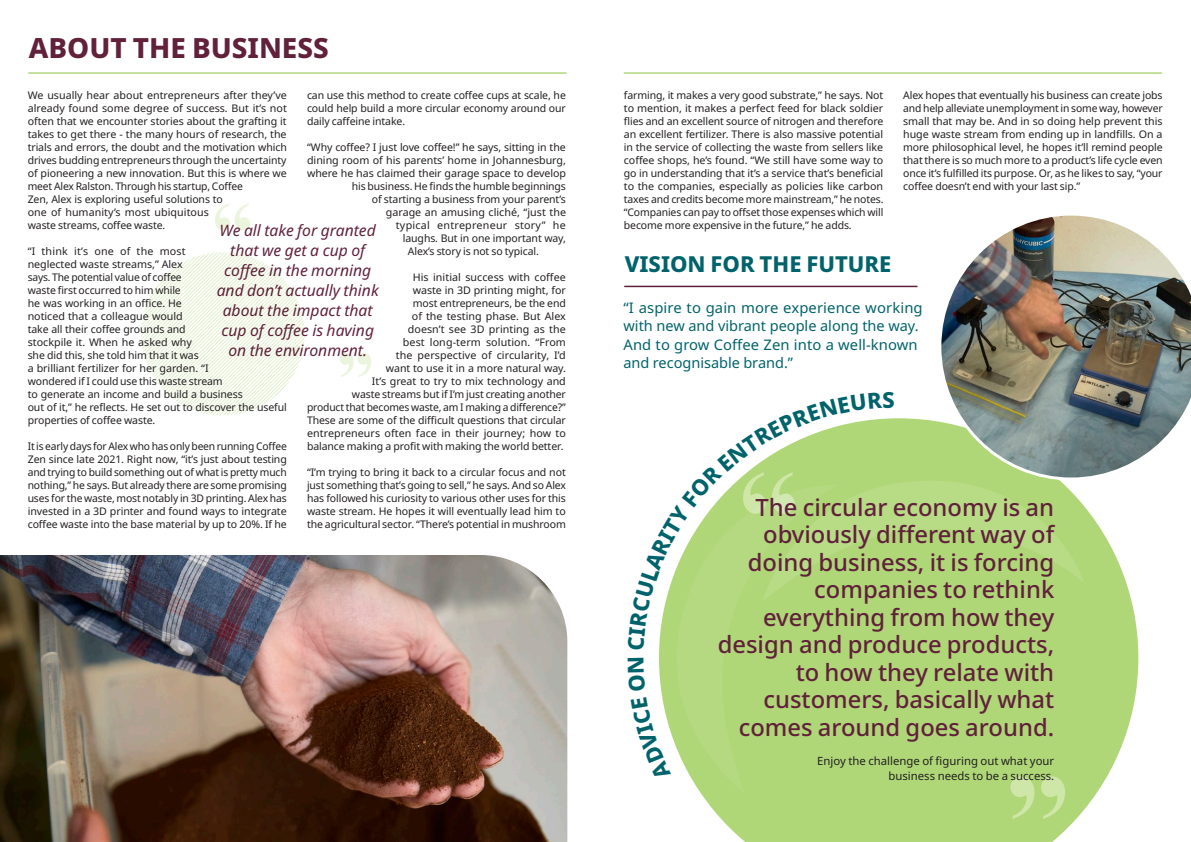
<style>
.page{position:relative;width:1191px;height:842px;background:#fff}
.page>*{position:absolute;margin:0;border:0;box-sizing:border-box;transform-origin:0 0}
.Multi_-_Body_Copy{font:800 27.8px "Noto Sans";color:#61213b}
.Multi_-_Body_Copy-2{font:500 23.8px/27.4px "Noto Sans";color:#61213b;text-align:right}
.Multi_-_Body_Copy-3{font:800 22px "Noto Sans";color:#00636b}
.Multi_-_Body_Copy-4{font:italic 15.7px/20.1px "Noto Sans";color:#61213b;text-align:center}
.Multi_-_Body_Copy-5{font:14.5px/18.2px "Noto Sans";color:#00636b}
.Multi_-_Body_Copy-6{font:11.3px/14.9px "Noto Sans";color:#231f20;text-align:right}
.Multi_-_Body_Copy-7{font:10.5px/13px "Noto Sans";letter-spacing:-.01em;color:#231f20;text-align:justify}
.Multi_-_Body_Copy-8{font:10.5px "Noto Sans";letter-spacing:.025em;color:#231f20}
</style>
<div class="page">
<svg style="left:340px;top:353px;width:31px;height:24px"></svg>
<img style="left:0;top:555px;width:567px;height:287px">
<svg style="left:215px;top:203px;width:35px;height:28px"></svg>
<svg style="left:701px;top:418px;width:437px;height:424px;background:#b8db88"></svg>
<div style="left:659px;top:649px;width:178px;height:144px;background:#afd778"></div>
<svg style="left:894px;top:467px;width:190px;height:134px;background:#b3d87e"></svg>
<hr style="left:625px;top:286px;width:292px;height:1px;background:#61213b">
<img style="left:938px;top:215px;width:253px;height:265px">
<svg style="left:1010px;top:776px;width:55px;height:43px;background:#bddd8d"></svg>
<hr style="left:29px;top:72px;width:537px;height:2px;background:#afd778">
<hr style="left:624px;top:72px;width:537px;height:2px;background:#afd778">
<svg style="left:141px;top:252px;width:164px;height:164px"></svg>
<svg style="left:659px;top:697px;width:12px;height:83px"></svg>
<svg style="left:659px;top:418px;width:235px;height:231px"></svg>
<p class="Multi_-_Body_Copy" style="left:29px;top:28px;width:301px">ABOUT THE BUSINESS</p>
<p class="Multi_-_Body_Copy-7" style="left:28px;top:89px;width:261px;text-align:left">We usually hear about entrepreneurs after they’ve already found some degree of success. But it’s not often that we encounter stories about the grafting it takes to get there - the many hours of research, the trials and errors, the doubt and the motivation which drives budding entrepreneurs through the uncertainty of pioneering a new innovation. But this is where we meet Alex Ralston. Through his startup, Coffee<br>Zen, Alex is exploring useful solutions to<br>one of humanity’s most ubiquitous<br>waste streams, coffee waste.</p>
<p class="Multi_-_Body_Copy-7" style="left:28px;top:245px;width:261px;text-align:left">“I think it’s one of the most<br>neglected waste streams,” Alex<br>says. The potential value of coffee<br>waste first occurred to him while<br>he was working in an office. He<br>noticed that a colleague would<br>take all their coffee grounds and<br>stockpile it. When he asked why<br>she did this, she told him that it was<br>a brilliant fertilizer for her garden. “I<br>wondered if I could use this waste stream<br>to generate an income and build a business<br>out of it,” he reflects. He set out to discover the useful properties of coffee waste.</p>
<p class="Multi_-_Body_Copy-7" style="left:28px;top:440px;width:261px">It is early days for Alex who has only been running Coffee Zen since late 2021. Right now, “it’s just about testing and trying to build something out of what is pretty much nothing,” he says. But already there are some promising uses for the waste, most notably in 3D printing. Alex has invested in a 3D printer and found ways to integrate coffee waste into the base material by up to 20%. If he</p>
<p class="Multi_-_Body_Copy-7" style="left:307px;top:89px;width:260px">can use this method to create coffee cups at scale, he could help build a more circular economy around our daily caffeine intake.</p>
<p class="Multi_-_Body_Copy-7" style="left:307px;top:141px;width:260px">“Why coffee? I just love coffee!” he says, sitting in the</p>
<p class="Multi_-_Body_Copy-7" style="left:307px;top:154px;width:260px">dining room of his parents’ home in Johannesburg,</p>
<p class="Multi_-_Body_Copy-7" style="left:307px;top:167px;width:260px">where he has claimed their garage space to develop</p>
<p class="Multi_-_Body_Copy-7" style="left:352px;top:180px;width:216px">his business. He finds the humble beginnings</p>
<p class="Multi_-_Body_Copy-7" style="left:372px;top:193px;width:195px">of starting a business from your parent’s</p>
<p class="Multi_-_Body_Copy-7" style="left:386px;top:206px;width:182px">garage an amusing cliché, “just the</p>
<p class="Multi_-_Body_Copy-8" style="left:396px;top:218px;width:171px">typical entrepreneur story” he</p>
<p class="Multi_-_Body_Copy-7" style="left:403px;top:232px;width:165px">laughs. But in one important way,</p>
<p class="Multi_-_Body_Copy-7" style="left:408px;top:245px;width:133px">Alex’s story is not so typical.</p>
<p class="Multi_-_Body_Copy-7" style="left:307px;top:271px;width:260px;text-align:right">His initial success with coffee<br>waste in 3D printing might, for<br>most entrepreneurs, be the end<br>of the testing phase. But Alex<br>doesn’t see 3D printing as the<br>best long-term solution. “From<br>the perspective of circularity, I’d<br>want to use it in a more natural way.<br>It’s great to try to mix technology and<br>waste streams but if I’m just creating another<br>product that becomes waste, am I making a difference?” These are some of the difficult questions that circular entrepreneurs often face in their journey; how to balance making a profit with making the world better.</p>
<p class="Multi_-_Body_Copy-7" style="left:307px;top:466px;width:260px">“I’m trying to bring it back to a circular focus and not just something that’s going to sell,” he says. And so Alex has followed his curiosity to various other uses for this waste stream. He hopes it will eventually lead him to the agricultural sector. “There’s potential in mushroom</p>
<p class="Multi_-_Body_Copy-4" style="left:217px;top:220px;width:164px">We all take for granted that we get a cup of coffee in the morning and don’t actually think about the impact that cup of coffee is having on the environment.</p>
<p class="Multi_-_Body_Copy-7" style="left:624px;top:89px;width:261px">farming, it makes a very good substrate,” he says. Not to mention, it makes a perfect feed for black soldier flies and an excellent source of nitrogen and therefore an excellent fertilizer. There is also massive potential in the service of collecting the waste from sellers like coffee shops, he’s found. “We still have some way to go in understanding that it’s a service that’s beneficial to the companies, especially as policies like carbon taxes and credits become more mainstream,” he notes. “Companies can pay to offset those expenses which will become more expensive in the future,” he adds.</p>
<p class="Multi_-_Body_Copy-7" style="left:903px;top:89px;width:261px">Alex hopes that eventually his business can create jobs and help alleviate unemployment in some way, however small that may be. And in so doing help prevent this huge waste stream from ending up in landfills. On a more philosophical level, he hopes it’ll remind people that there is so much more to a product’s life cycle even once it’s fulfilled its purpose. Or, as he likes to say, “your coffee doesn’t end with your last sip.”</p>
<p class="Multi_-_Body_Copy-3" style="left:625px;top:248px;width:268px">VISION FOR THE FUTURE</p>
<p class="Multi_-_Body_Copy-5" style="left:623px;top:299px;width:301px">“I aspire to gain more experience working with new and vibrant people along the way.<br>And to grow Coffee Zen into a well-known and recognisable brand.”</p>
<p class="Multi_-_Body_Copy-2" style="left:717px;top:494px;width:338px">The circular economy is an obviously different way of doing business, it is forcing companies to rethink everything from how they design and produce products, to how they relate with customers, basically what comes around goes around.</p>
<p class="Multi_-_Body_Copy-6" style="left:817px;top:754px;width:239px">Enjoy the challenge of figuring out what your business needs to be a success.</p>
</div>
